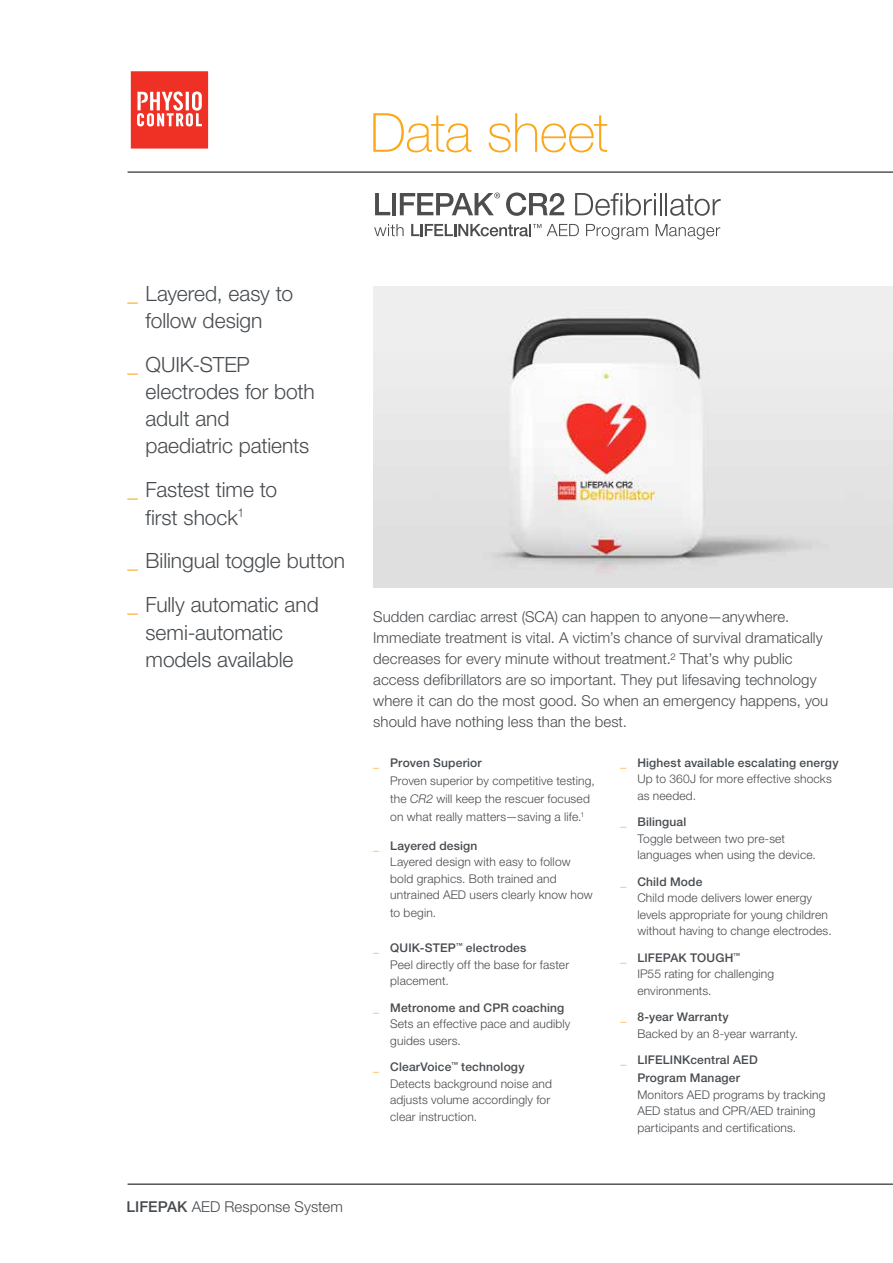
<style>
.page{position:relative;width:893px;height:1263px;background:#fff}
.page>*{position:absolute;margin:0;border:0;box-sizing:border-box;transform-origin:0 0}
.t1{font:100 54px "Helvetica Neue LT Std";letter-spacing:-.01em;color:#faa81a}
.t2{font:300 21px/27px "Helvetica Neue LT Std";letter-spacing:-.005em;color:#474b4f}
.t3{font:300 15px/21px "Helvetica Neue LT Std";letter-spacing:.005em;color:#474b4f}
.t4{font:300 12px/16.5px "Helvetica Neue LT Std";letter-spacing:.015em;color:#474b4f}
.t5{font:500 12px/18px "Helvetica Neue LT Std";letter-spacing:.015em;color:#474b4f;text-align:center}
.s1{color:#faa81a}
.s2{font-weight:500}
.s3{font-style:italic}
.s4{font-weight:300;color:#faa81a}
</style>
<div class="page">
<svg style="left:130px;top:71px;width:79px;height:78px"></svg>
<svg style="left:131px;top:71px;width:77px;height:78px;background:#f1564b"></svg>
<hr style="left:128px;top:1184px;width:765px;height:1px;background:#000">
<hr style="left:128px;top:172px;width:765px;height:1px;background:#000">
<img style="left:373px;top:286px;width:520px;height:302px">
<svg style="left:375px;top:193px;width:15px;height:22px"></svg>
<hr style="left:392px;top:193px;width:4px;height:22px;background:#4d4d4f">
<svg style="left:400px;top:193px;width:100px;height:22px"></svg>
<svg style="left:506px;top:192px;width:58px;height:24px"></svg>
<svg style="left:575px;top:193px;width:81px;height:23px"></svg>
<hr style="left:660px;top:193px;width:2px;height:22px;background:#4d4d4f">
<hr style="left:665px;top:193px;width:2px;height:22px;background:#4d4d4f">
<svg style="left:670px;top:194px;width:51px;height:22px"></svg>
<svg style="left:374px;top:224px;width:30px;height:12px"></svg>
<svg style="left:411px;top:224px;width:130px;height:12px"></svg>
<svg style="left:547px;top:224px;width:32px;height:12px"></svg>
<svg style="left:586px;top:224px;width:62px;height:16px"></svg>
<svg style="left:656px;top:224px;width:64px;height:16px"></svg>
<h1 class="t1" style="left:370px;top:102px;width:240px">Data sheet</h1>
<h2 class="t2" style="left:128px;top:280px;width:167px;text-align:center"><span class="s1">_</span> Layered, easy to follow design</h2>
<h2 class="t2" style="left:146px;top:351px;width:171px;text-indent:-18px"><span class="s1">_</span> QUIK-STEP electrodes for both adult and paediatric patients</h2>
<h2 class="t2" style="left:146px;top:476px;width:133px;text-indent:-18px"><span class="s1">_</span> Fastest time to first shock<sup>1</sup></h2>
<h2 class="t2" style="left:128px;top:539px;width:219px;line-height:44px"><span class="s1">_</span> Bilingual toggle button <span class="s1">_</span> Fully automatic and</h2>
<h2 class="t2" style="left:146px;top:618px;width:149px">semi-automatic models available</h2>
<p class="t3" style="left:126px;top:1196px;width:218px"><span class="s2">LIFEPAK</span> AED Response System</p>
<p class="t3" style="left:373px;top:606px;width:457px">Sudden cardiac arrest (SCA) can happen to anyone—anywhere.<br>Immediate treatment is vital. A victim’s chance of survival dramatically decreases for every minute without treatment.2 That’s why public access defibrillators are so important. They put lifesaving technology where it can do the most good. So when an emergency happens, you should have nothing less than the best.</p>
<p class="t4" style="left:390px;top:753px;width:206px;line-height:18px;text-indent:-17px"><span class="s1">_</span> <span class="s2">Proven Superior<br></span>Proven superior by competitive testing, the <span class="s3">CR2</span> will keep the rescuer focused on what really matters—saving a life.<sup>1</sup></p>
<p class="t4" style="left:390px;top:837px;width:204px;text-indent:-17px"><span class="s1">_</span> <span class="s2">Layered design<br></span>Layered design with easy to follow bold graphics. Both trained and untrained AED users clearly know how</p>
<p class="t4" style="left:390px;top:904px;width:47px">to begin.</p>
<p class="t4" style="left:390px;top:939px;width:180px;text-indent:-17px"><span class="s1">_</span> <span class="s2">QUIK-STEP</span><sup>™</sup> <span class="s2">electrodes<br></span>Peel directly off the base for faster placement.</p>
<p class="t4" style="left:390px;top:999px;width:182px;text-indent:-17px"><span class="s1">_</span> <span class="s2">Metronome and CPR coaching<br></span>Sets an effective pace and audibly guides users.</p>
<p class="t4" style="left:390px;top:1058px;width:163px;text-indent:-17px"><span class="s1">_</span> <span class="s2">ClearVoice</span><sup>™</sup> <span class="s2">technology<br></span>Detects background noise and adjusts volume accordingly for clear instruction.</p>
<p class="t4" style="left:637px;top:754px;width:203px;text-indent:-17px"><span class="s1">_</span> <span class="s2">Highest available escalating energy<br></span>Up to 360J for more effective shocks as needed.</p>
<p class="t4" style="left:637px;top:813px;width:180px;text-indent:-17px"><span class="s1">_</span> <span class="s2">Bilingual<br></span>Toggle between two pre-set languages when using the device.</p>
<p class="t4" style="left:637px;top:873px;width:196px;text-indent:-17px"><span class="s1">_</span> <span class="s2">Child Mode<br></span>Child mode delivers lower energy levels appropriate for young children without having to change electrodes.</p>
<p class="t4" style="left:637px;top:949px;width:138px;text-indent:-17px"><span class="s1">_</span> <span class="s2">LIFEPAK TOUGH</span><sup>™<br></sup>IP55 rating for challenging environments.</p>
<p class="t4" style="left:637px;top:1008px;width:162px;text-indent:-17px"><span class="s1">_</span> <span class="s2">8-year Warranty<br></span>Backed by an 8-year warranty.</p>
<p class="t5" style="left:620px;top:1051px;width:139px"><span class="s4">_</span> LIFELINKcentral AED<br>Program Manager</p>
<p class="t4" style="left:637px;top:1086px;width:190px">Monitors AED programs by tracking<br>AED status and CPR/AED training participants and certifications.</p>
</div>
